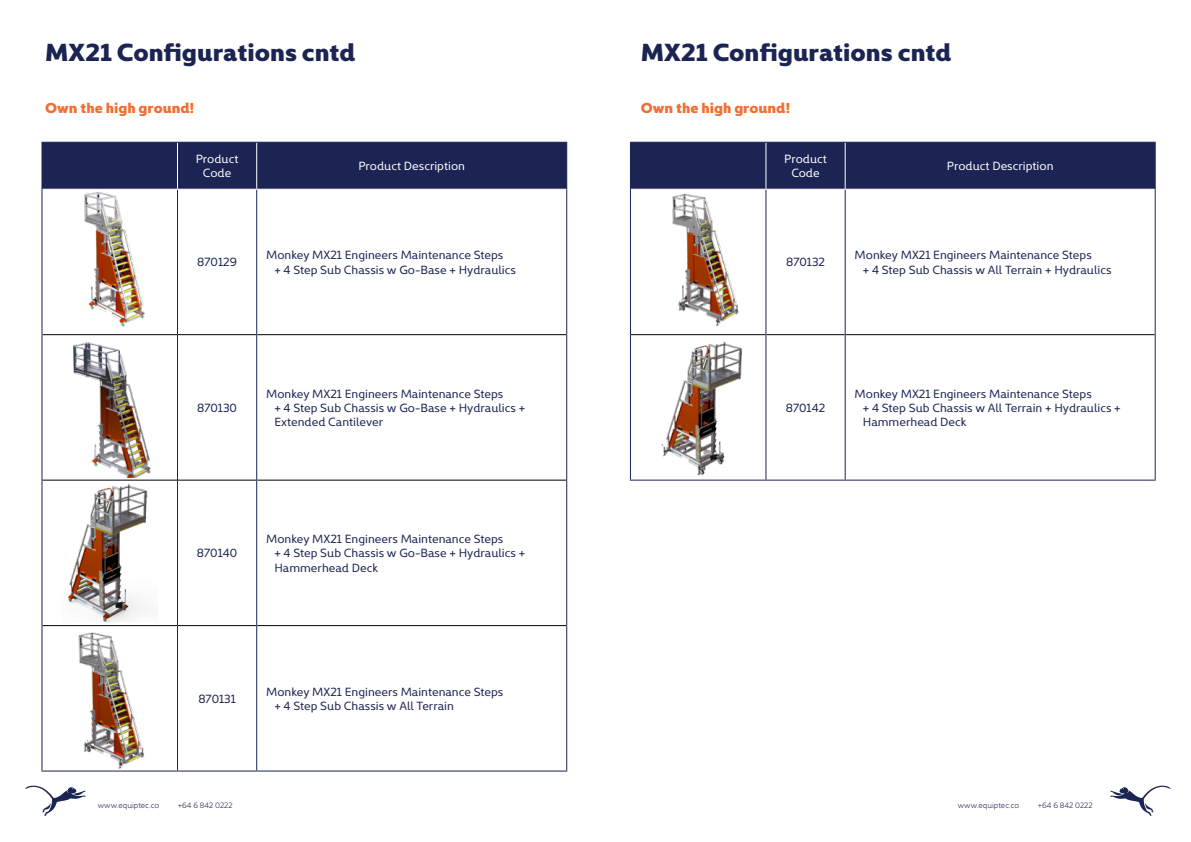
<style>
.page{position:relative;width:1191px;height:842px;background:#fff}
.page>*{position:absolute;margin:0;border:0;box-sizing:border-box;transform-origin:0 0}
.t1{font:900 25px "Kyrial Display Pro";color:#1b2453}
.t2{font:900 14.6px "Kyrial Display Pro";color:#f36e31}
.t3{font:12px/14.4px "Kyrial Display Pro";color:#1b2453}
.t4{font:12px/14.4px "Kyrial Display Pro";color:#fff;text-align:center}
.t5{font:300 8px "Kyrial Display Pro";color:#1b2453}
</style>
<div class="page">
<svg style="left:1110px;top:786px;width:60px;height:30px"></svg>
<svg style="left:25px;top:786px;width:61px;height:30px"></svg>
<div style="left:42px;top:143px;width:524px;height:46px;background:#1b2453"></div>
<svg style="left:42px;top:335px;width:524px;height:435px"></svg>
<hr style="left:42px;top:334px;width:135px;height:1px;background:#000">
<hr style="left:178px;top:334px;width:78px;height:1px;background:#000">
<hr style="left:257px;top:334px;width:309px;height:1px;background:#000">
<hr style="left:42px;top:480px;width:135px;height:1px;background:#000">
<hr style="left:178px;top:480px;width:78px;height:1px;background:#000">
<hr style="left:257px;top:480px;width:309px;height:1px;background:#000">
<hr style="left:42px;top:625px;width:135px;height:1px;background:#000">
<hr style="left:178px;top:625px;width:78px;height:1px;background:#000">
<hr style="left:257px;top:625px;width:309px;height:1px;background:#000">
<hr style="left:41px;top:770px;width:136px;height:1px;background:#1b2453">
<hr style="left:177px;top:770px;width:80px;height:1px;background:#1b2453">
<hr style="left:257px;top:770px;width:310px;height:1px;background:#1b2453">
<hr style="left:41px;top:189px;width:1px;height:146px;background:#1b2453">
<hr style="left:177px;top:190px;width:1px;height:145px;background:#1b2453">
<hr style="left:256px;top:190px;width:1px;height:145px;background:#1b2453">
<hr style="left:566px;top:189px;width:1px;height:146px;background:#1b2453">
<hr style="left:41px;top:335px;width:1px;height:145px;background:#1b2453">
<hr style="left:177px;top:335px;width:1px;height:145px;background:#1b2453">
<hr style="left:256px;top:335px;width:1px;height:145px;background:#1b2453">
<hr style="left:566px;top:335px;width:1px;height:145px;background:#1b2453">
<hr style="left:41px;top:480px;width:1px;height:146px;background:#1b2453">
<hr style="left:177px;top:480px;width:1px;height:146px;background:#1b2453">
<hr style="left:256px;top:480px;width:1px;height:146px;background:#1b2453">
<hr style="left:566px;top:480px;width:1px;height:146px;background:#1b2453">
<hr style="left:41px;top:626px;width:1px;height:144px;background:#1b2453">
<hr style="left:177px;top:626px;width:1px;height:144px;background:#1b2453">
<hr style="left:256px;top:626px;width:1px;height:144px;background:#1b2453">
<hr style="left:566px;top:626px;width:1px;height:144px;background:#1b2453">
<hr style="left:177px;top:143px;width:1px;height:46px;background:#fff">
<hr style="left:256px;top:143px;width:1px;height:46px;background:#fff">
<hr style="left:41px;top:142px;width:136px;height:1px;background:#1b2453">
<hr style="left:41px;top:143px;width:1px;height:46px;background:#1b2453">
<hr style="left:177px;top:142px;width:80px;height:1px;background:#1b2453">
<hr style="left:257px;top:142px;width:310px;height:1px;background:#1b2453">
<hr style="left:566px;top:143px;width:1px;height:46px;background:#1b2453">
<div style="left:631px;top:143px;width:523px;height:46px;background:#1b2453"></div>
<hr style="left:631px;top:334px;width:134px;height:1px;background:#000">
<hr style="left:766px;top:334px;width:78px;height:1px;background:#000">
<hr style="left:845px;top:334px;width:309px;height:1px;background:#000">
<hr style="left:630px;top:480px;width:136px;height:1px;background:#1b2453">
<hr style="left:766px;top:480px;width:79px;height:1px;background:#1b2453">
<hr style="left:845px;top:480px;width:310px;height:1px;background:#1b2453">
<hr style="left:630px;top:189px;width:1px;height:146px;background:#1b2453">
<hr style="left:765px;top:190px;width:1px;height:145px;background:#1b2453">
<hr style="left:844px;top:190px;width:1px;height:145px;background:#1b2453">
<hr style="left:1154px;top:189px;width:1px;height:146px;background:#1b2453">
<hr style="left:630px;top:335px;width:1px;height:145px;background:#1b2453">
<hr style="left:765px;top:335px;width:1px;height:145px;background:#1b2453">
<hr style="left:844px;top:335px;width:1px;height:145px;background:#1b2453">
<hr style="left:1154px;top:335px;width:1px;height:145px;background:#1b2453">
<hr style="left:765px;top:143px;width:1px;height:46px;background:#fff">
<hr style="left:844px;top:143px;width:1px;height:46px;background:#fff">
<hr style="left:630px;top:142px;width:136px;height:1px;background:#1b2453">
<hr style="left:630px;top:143px;width:1px;height:46px;background:#1b2453">
<hr style="left:766px;top:142px;width:79px;height:1px;background:#1b2453">
<hr style="left:845px;top:142px;width:310px;height:1px;background:#1b2453">
<hr style="left:1154px;top:143px;width:1px;height:46px;background:#1b2453">
<img style="left:672px;top:193px;width:67px;height:134px">
<img style="left:84px;top:192px;width:61px;height:135px">
<img style="left:61px;top:337px;width:97px;height:141px">
<img style="left:61px;top:628px;width:97px;height:140px">
<img style="left:61px;top:483px;width:97px;height:139px">
<img style="left:661px;top:341px;width:81px;height:135px">
<h1 class="t1" style="left:45px;top:33px;width:312px">MX21 Configurations cntd</h1>
<p class="t2" style="left:45px;top:97px;width:151px">Own the high ground!</p>
<p class="t4" style="left:196px;top:151px;width:44px">Product<br>Code</p>
<p class="t4" style="left:358px;top:158px;width:108px">Product Description</p>
<p class="t3" style="left:197px;top:254px;width:41px">870129</p>
<p class="t3" style="left:274px;top:247px;width:243px;text-indent:-8px">Monkey MX21 Engineers Maintenance Steps<br>+ 4 Step Sub Chassis w Go-Base + Hydraulics</p>
<p class="t3" style="left:197px;top:400px;width:41px">870130</p>
<p class="t3" style="left:274px;top:385px;width:252px;text-indent:-8px">Monkey MX21 Engineers Maintenance Steps<br>+ 4 Step Sub Chassis w Go-Base + Hydraulics +<br>Extended Cantilever</p>
<p class="t3" style="left:197px;top:545px;width:42px">870140</p>
<p class="t3" style="left:274px;top:531px;width:252px;text-indent:-8px">Monkey MX21 Engineers Maintenance Steps<br>+ 4 Step Sub Chassis w Go-Base + Hydraulics +<br>Hammerhead Deck</p>
<p class="t3" style="left:198px;top:691px;width:39px">870131</p>
<p class="t3" style="left:274px;top:684px;width:230px;text-indent:-8px">Monkey MX21 Engineers Maintenance Steps + 4 Step Sub Chassis w All Terrain</p>
<h1 class="t1" style="left:641px;top:33px;width:312px">MX21 Configurations cntd</h1>
<p class="t2" style="left:641px;top:97px;width:151px">Own the high ground!</p>
<p class="t4" style="left:784px;top:151px;width:44px">Product<br>Code</p>
<p class="t4" style="left:946px;top:158px;width:108px">Product Description</p>
<p class="t3" style="left:786px;top:254px;width:40px">870132</p>
<p class="t3" style="left:863px;top:247px;width:250px;text-indent:-8px">Monkey MX21 Engineers Maintenance Steps<br>+ 4 Step Sub Chassis w All Terrain + Hydraulics</p>
<p class="t3" style="left:786px;top:400px;width:41px">870142</p>
<p class="t3" style="left:863px;top:385px;width:259px;text-indent:-8px">Monkey MX21 Engineers Maintenance Steps<br>+ 4 Step Sub Chassis w All Terrain + Hydraulics +<br>Hammerhead Deck</p>
<p class="t5" style="left:98px;top:799px;width:63px">www.equiptec.co</p>
<p class="t5" style="left:178px;top:799px;width:56px">+64 6 842 0222</p>
<p class="t5" style="left:958px;top:799px;width:63px">www.equiptec.co</p>
<p class="t5" style="left:1038px;top:799px;width:56px">+64 6 842 0222</p>
</div>
